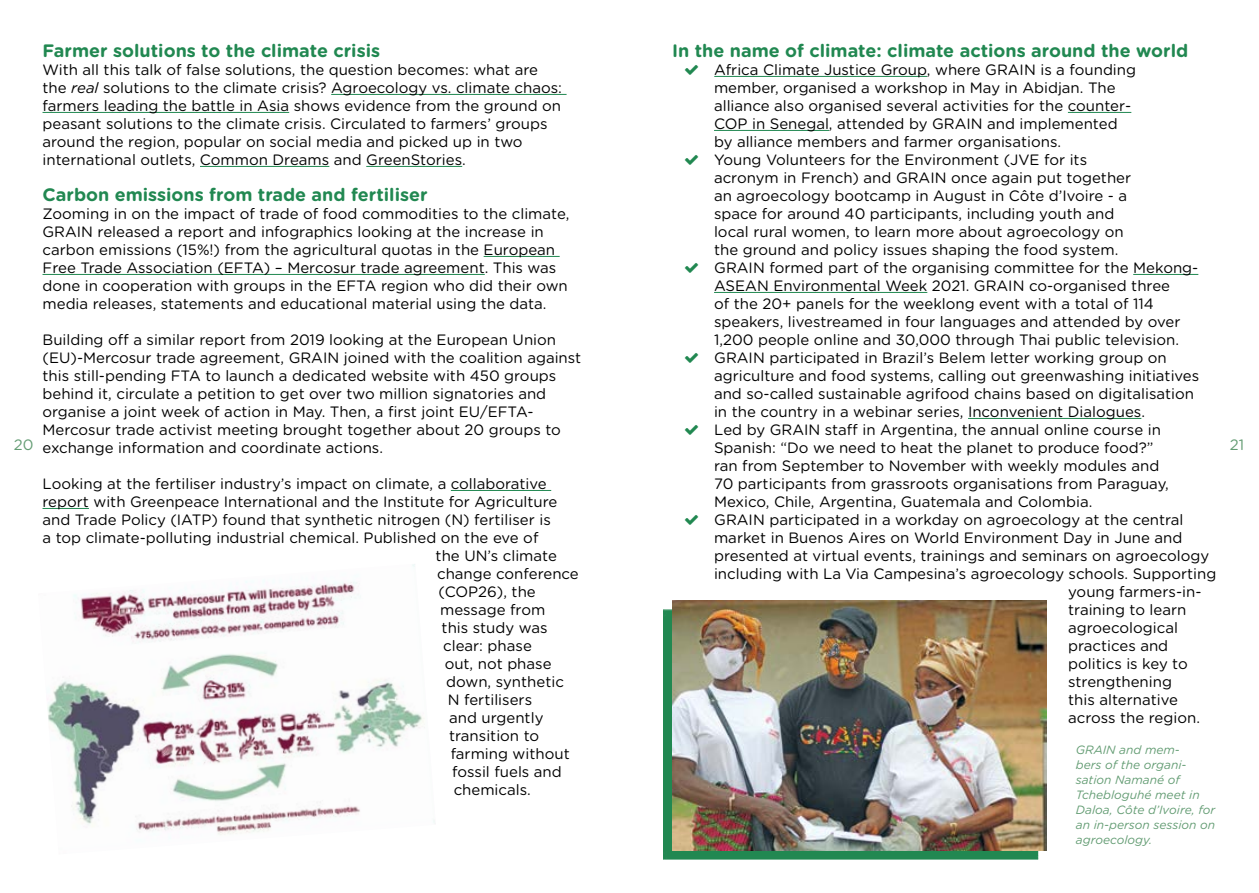
<style>
.page{position:relative;width:1259px;height:893px;background:#fff}
.page>*{position:absolute;margin:0;border:0;box-sizing:border-box;transform-origin:0 0}
.t1{font:700 18px "Gotham Rounded";color:#218851}
.t2{font:15px/18px "Gotham Rounded";color:#000}
.t3{font:15px "Gotham Rounded";color:#639c73}
.t4{font:italic 12px/15px "Gotham Rounded";color:#639c73}
.s1{font-style:italic}
</style>
<div class="page">
<hr style="left:331px;top:94px;width:235px;height:1px;background:#218851">
<hr style="left:43px;top:112px;width:246px;height:1px;background:#218851">
<hr style="left:200px;top:166px;width:129px;height:1px;background:#218851">
<hr style="left:366px;top:166px;width:96px;height:1px;background:#218851">
<hr style="left:483px;top:256px;width:76px;height:1px;background:#218851">
<hr style="left:43px;top:274px;width:442px;height:1px;background:#218851">
<hr style="left:451px;top:490px;width:100px;height:1px;background:#218851">
<hr style="left:43px;top:508px;width:46px;height:1px;background:#218851">
<hr style="left:714px;top:76px;width:213px;height:1px;background:#218851">
<hr style="left:1068px;top:112px;width:63px;height:1px;background:#218851">
<hr style="left:714px;top:130px;width:115px;height:1px;background:#218851">
<hr style="left:1133px;top:274px;width:65px;height:1px;background:#218851">
<hr style="left:714px;top:292px;width:213px;height:1px;background:#218851">
<hr style="left:968px;top:418px;width:173px;height:1px;background:#218851">
<img style="left:47px;top:564px;width:388px;height:271px">
<div style="left:663px;top:609px;width:376px;height:251px;background:#218851"></div>
<img style="left:672px;top:601px;width:375px;height:249px">
<p class="t1" style="left:672px;top:37px;width:518px">In the name of climate: climate actions around the world</p>
<p class="t2" style="left:714px;top:60px;width:423px">Africa Climate Justice Group, where GRAIN is a founding</p>
<p class="t2" style="left:714px;top:78px;width:403px">member, organised a workshop in May in Abidjan. The</p>
<p class="t2" style="left:714px;top:96px;width:419px">alliance also organised several activities for the counter-</p>
<p class="t2" style="left:714px;top:114px;width:405px">COP in Senegal, attended by GRAIN and implemented</p>
<p class="t2" style="left:714px;top:132px;width:348px">by alliance members and farmer organisations.</p>
<p class="t2" style="left:714px;top:150px;width:374px">Young Volunteers for the Environment (JVE for its</p>
<p class="t2" style="left:714px;top:168px;width:419px">acronym in French) and GRAIN once again put together</p>
<p class="t2" style="left:714px;top:186px;width:415px">an agroecology bootcamp in August in Côte d’Ivoire - a</p>
<p class="t2" style="left:714px;top:204px;width:402px">space for around 40 participants, including youth and</p>
<p class="t2" style="left:714px;top:222px;width:411px">local rural women, to learn more about agroecology on</p>
<p class="t2" style="left:714px;top:240px;width:406px">the ground and policy issues shaping the food system.</p>
<p class="t2" style="left:714px;top:258px;width:485px">GRAIN formed part of the organising committee for the Mekong-</p>
<p class="t2" style="left:714px;top:276px;width:457px">ASEAN Environmental Week 2021. GRAIN co-organised three</p>
<p class="t2" style="left:714px;top:294px;width:441px">of the 20+ panels for the weeklong event with a total of 114</p>
<p class="t2" style="left:714px;top:312px;width:468px">speakers, livestreamed in four languages and attended by over</p>
<p class="t2" style="left:714px;top:330px;width:466px">1,200 people online and 30,000 through Thai public television.</p>
<p class="t2" style="left:714px;top:348px;width:454px">GRAIN participated in Brazil’s Belem letter working group on</p>
<p class="t2" style="left:714px;top:366px;width:487px">agriculture and food systems, calling out greenwashing initiatives</p>
<p class="t2" style="left:714px;top:384px;width:481px">and so-called sustainable agrifood chains based on digitalisation</p>
<p class="t2" style="left:714px;top:402px;width:432px">in the country in a webinar series, Inconvenient Dialogues.</p>
<p class="t2" style="left:714px;top:420px;width:448px">Led by GRAIN staff in Argentina, the annual online course in</p>
<p class="t2" style="left:714px;top:438px;width:441px">Spanish: “Do we need to heat the planet to produce food?”</p>
<p class="t2" style="left:714px;top:456px;width:447px">ran from September to November with weekly modules and</p>
<p class="t2" style="left:714px;top:474px;width:456px">70 participants from grassroots organisations from Paraguay,</p>
<p class="t2" style="left:714px;top:492px;width:380px">Mexico, Chile, Argentina, Guatemala and Colombia.</p>
<p class="t2" style="left:714px;top:510px;width:471px">GRAIN participated in a workday on agroecology at the central</p>
<p class="t2" style="left:714px;top:528px;width:470px">market in Buenos Aires on World Environment Day in June and</p>
<p class="t2" style="left:714px;top:546px;width:496px">presented at virtual events, trainings and seminars on agroecology</p>
<p class="t2" style="left:714px;top:564px;width:504px">including with La Via Campesina’s agroecology schools. Supporting</p>
<p class="t2" style="left:1068px;top:582px;width:135px">young farmers-in-</p>
<p class="t2" style="left:1068px;top:600px;width:120px">training to learn</p>
<p class="t2" style="left:1068px;top:618px;width:111px">agroecological</p>
<p class="t2" style="left:1068px;top:636px;width:101px">practices and</p>
<p class="t2" style="left:1068px;top:654px;width:121px">politics is key to</p>
<p class="t2" style="left:1068px;top:672px;width:105px">strengthening</p>
<p class="t2" style="left:1068px;top:690px;width:111px">this alternative</p>
<p class="t2" style="left:1068px;top:708px;width:133px">across the region.</p>
<p class="t4" style="left:1076px;top:742px;width:141px">GRAIN and mem-<br>bers of the organi&shy;sation Namané of<br>Tchebloguhé meet in<br>Daloa, Côte d’Ivoire, for an in-person session on agroecology.</p>
<p class="t1" style="left:43px;top:37px;width:339px">Farmer solutions to the climate crisis</p>
<p class="t2" style="left:43px;top:60px;width:521px">With all this talk of false solutions, the question becomes: what are the <span class="s1">real</span> solutions to the climate crisis? Agroecology vs. climate chaos: farmers leading the battle in Asia shows evidence from the ground on peasant solutions to the climate crisis. Circulated to farmers’ groups around the region, popular on social media and picked up in two international outlets, Common Dreams and GreenStories.</p>
<p class="t1" style="left:43px;top:181px;width:387px">Carbon emissions from trade and fertiliser</p>
<p class="t2" style="left:43px;top:204px;width:528px">Zooming in on the impact of trade of food commodities to the climate, GRAIN released a report and infographics looking at the increase in carbon emissions (15%!) from the agricultural quotas in the European Free Trade Association (EFTA) – Mercosur trade agreement. This was done in cooperation with groups in the EFTA region who did their own media releases, statements and educational material using the data.</p>
<p class="t2" style="left:43px;top:330px;width:540px">Building off a similar report from 2019 looking at the European Union (EU)-Mercosur trade agreement, GRAIN joined with the coalition against this still-pending FTA to launch a dedicated website with 450 groups behind it, circulate a petition to get over two million signatories and organise a joint week of action in May. Then, a first joint EU/EFTA-Mercosur trade activist meeting brought together about 20 groups to exchange information and coordinate actions.</p>
<p class="t2" style="left:43px;top:474px;width:506px">Looking at the fertiliser industry’s impact on climate, a collaborative</p>
<p class="t2" style="left:43px;top:492px;width:516px">report with Greenpeace International and the Institute for Agriculture</p>
<p class="t2" style="left:43px;top:510px;width:510px">and Trade Policy (IATP) found that synthetic nitrogen (N) fertiliser is</p>
<p class="t2" style="left:43px;top:528px;width:497px">a top climate-polluting industrial chemical. Published on the eve of</p>
<p class="t2" style="left:436px;top:546px;width:123px">the UN’s climate</p>
<p class="t2" style="left:437px;top:564px;width:143px">change conference</p>
<p class="t2" style="left:439px;top:582px;width:99px">(COP26), the</p>
<p class="t2" style="left:440px;top:600px;width:107px">message from</p>
<p class="t2" style="left:442px;top:618px;width:107px">this study was</p>
<p class="t2" style="left:443px;top:636px;width:90px">clear: phase</p>
<p class="t2" style="left:445px;top:654px;width:108px">out, not phase</p>
<p class="t2" style="left:446px;top:672px;width:119px">down, synthetic</p>
<p class="t2" style="left:448px;top:690px;width:86px">N fertilisers</p>
<p class="t2" style="left:449px;top:708px;width:96px">and urgently</p>
<p class="t2" style="left:449px;top:726px;width:92px">transition to</p>
<p class="t2" style="left:451px;top:744px;width:121px">farming without</p>
<p class="t2" style="left:452px;top:762px;width:111px">fossil fuels and</p>
<p class="t2" style="left:454px;top:780px;width:79px">chemicals.</p>
<p class="t3" style="left:14px;top:434px;width:21px">20</p>
<p class="t3" style="left:1229px;top:434px;width:16px">21</p>
</div>
